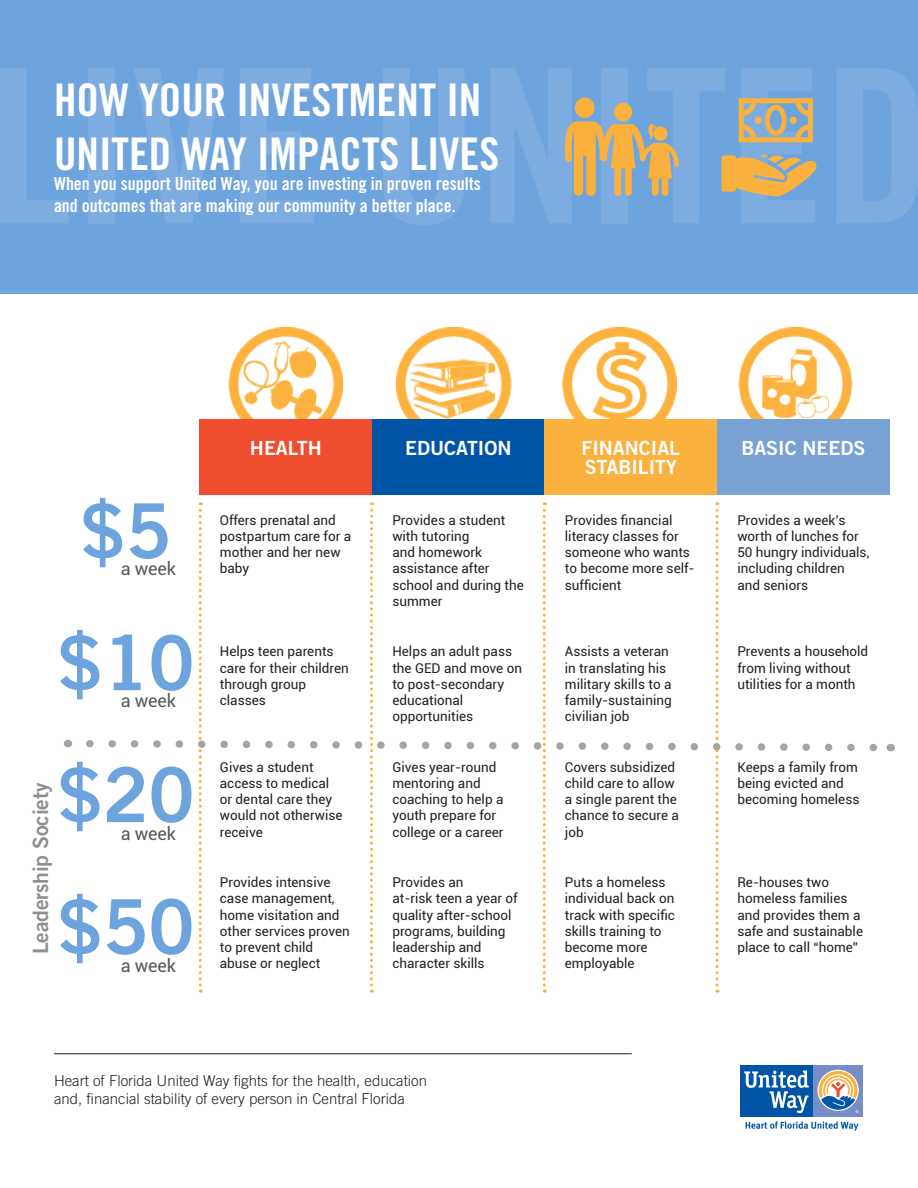
<style>
.page{position:relative;width:918px;height:1188px;background:#fff}
.page>*{position:absolute;margin:0;border:0;box-sizing:border-box;transform-origin:0 0}
.t1{font:75.9px "Trade Gothic Bold Two";color:#6ea4dd}
.t2{font:45px/54px "Trade Gothic Bold Cond Twenty";color:#fff}
.t3{font:21.15px "Trade Gothic Bold Two";letter-spacing:-.01em;color:#8e8e8f}
.t4{font:19.5px/19px "Trade Gothic Bold Two";color:#fff}
.t5{font:18px/21.6px "Trade Gothic Bold Cond Twenty";color:#fff}
.t6{font:18px "Roboto";letter-spacing:-.01em;color:#57585a}
.t7{font:300 15px/18px "Trade Gothic";color:#231f20}
.t8{font:13.5px/16.2px "Roboto";color:#231f20}
</style>
<div class="page">
<div style="left:0;top:0;width:918px;height:293px;background:#6ea4dd"></div>
<svg style="left:0;top:68px;width:68px;height:155px"></svg>
<div style="left:88px;top:68px;width:27px;height:155px;background:#7cace0"></div>
<svg style="left:134px;top:68px;width:91px;height:155px"></svg>
<svg style="left:240px;top:68px;width:74px;height:155px"></svg>
<svg style="left:383px;top:68px;width:81px;height:157px"></svg>
<svg style="left:837px;top:68px;width:81px;height:155px"></svg>
<svg style="left:740px;top:1065px;width:123px;height:66px"></svg>
<img style="left:228px;top:327px;width:115px;height:92px">
<img style="left:738px;top:327px;width:114px;height:92px">
<img style="left:397px;top:327px;width:114px;height:92px">
<img style="left:562px;top:327px;width:114px;height:92px">
<div style="left:200px;top:419px;width:172px;height:75px;background:#ef4d30"></div>
<div style="left:372px;top:419px;width:173px;height:75px;background:#0155a7"></div>
<div style="left:545px;top:419px;width:172px;height:75px;background:#fbb13d"></div>
<div style="left:717px;top:419px;width:173px;height:75px;background:#78a1d4"></div>
<svg style="left:86px;top:502px;width:805px;height:491px"></svg>
<hr style="left:54px;top:1054px;width:578px;height:1px;background:#231f20">
<svg style="left:491px;top:68px;width:326px;height:155px"></svg>
<p class="t2" style="left:54px;top:73px;width:447px">HOW YOUR INVESTMENT IN<br>UNITED WAY IMPACTS LIVES</p>
<p class="t5" style="left:54px;top:173px;width:428px">When you support United Way, you are investing in proven results and outcomes that are making our community a better place.</p>
<p class="t1" style="left:80px;top:484px;width:94px">$5</p>
<p class="t6" style="left:121px;top:556px;width:57px">a week</p>
<p class="t1" style="left:57px;top:616px;width:139px">$10</p>
<p class="t6" style="left:121px;top:688px;width:57px">a week</p>
<p class="t1" style="left:57px;top:748px;width:139px">$20</p>
<p class="t3" style="left:28px;top:954px;width:172px;rotate:-90deg">Leadership Society</p>
<p class="t6" style="left:121px;top:821px;width:57px">a week</p>
<p class="t1" style="left:57px;top:880px;width:139px">$50</p>
<p class="t6" style="left:121px;top:953px;width:57px">a week</p>
<p class="t4" style="left:250px;top:438px;width:73px">HEALTH</p>
<p class="t4" style="left:405px;top:438px;width:108px">EDUCATION</p>
<p class="t4" style="left:582px;top:438px;width:100px">FINANCIAL<br>STABILITY</p>
<p class="t4" style="left:741px;top:438px;width:126px">BASIC NEEDS</p>
<p class="t8" style="left:220px;top:511px;width:133px">Offers prenatal and postpartum care for a mother and her new baby</p>
<p class="t8" style="left:392px;top:511px;width:133px">Provides a student with tutoring<br>and homework assistance after school and during the summer</p>
<p class="t8" style="left:565px;top:511px;width:131px">Provides financial literacy classes for someone who wants to become more self&shy;sufficient</p>
<p class="t8" style="left:737px;top:511px;width:133px">Provides a week’s worth of lunches for<br>50 hungry individuals, including children and seniors</p>
<p class="t8" style="left:220px;top:643px;width:131px">Helps teen parents care for their children through group classes</p>
<p class="t8" style="left:392px;top:643px;width:131px">Helps an adult pass the GED and move on to post-secondary educational opportunities</p>
<p class="t8" style="left:565px;top:643px;width:108px">Assists a veteran in translating his military skills to a family-sustaining civilian job</p>
<p class="t8" style="left:737px;top:643px;width:132px">Prevents a household from living without utilities for a month</p>
<p class="t8" style="left:220px;top:758px;width:124px">Gives a student access to medical or dental care they would not otherwise receive</p>
<p class="t8" style="left:392px;top:758px;width:113px">Gives year-round mentoring and coaching to help a youth prepare for college or a career</p>
<p class="t8" style="left:565px;top:758px;width:116px">Covers subsidized child care to allow a single parent the chance to secure a job</p>
<p class="t8" style="left:737px;top:758px;width:124px">Keeps a family from being evicted and becoming homeless</p>
<p class="t8" style="left:220px;top:874px;width:132px">Provides intensive case management, home visitation and other services proven to prevent child abuse or neglect</p>
<p class="t8" style="left:392px;top:874px;width:127px">Provides an<br>at-risk teen a year of quality after-school programs, building leadership and character skills</p>
<p class="t8" style="left:565px;top:874px;width:112px">Puts a homeless individual back on track with specific skills training to become more employable</p>
<p class="t8" style="left:737px;top:874px;width:127px">Re-houses two homeless families and provides them a safe and sustainable place to call “home”</p>
<p class="t7" style="left:54px;top:1072px;width:375px">Heart of Florida United Way fights for the health, education and, financial stability of every person in Central Florida</p>
</div>
